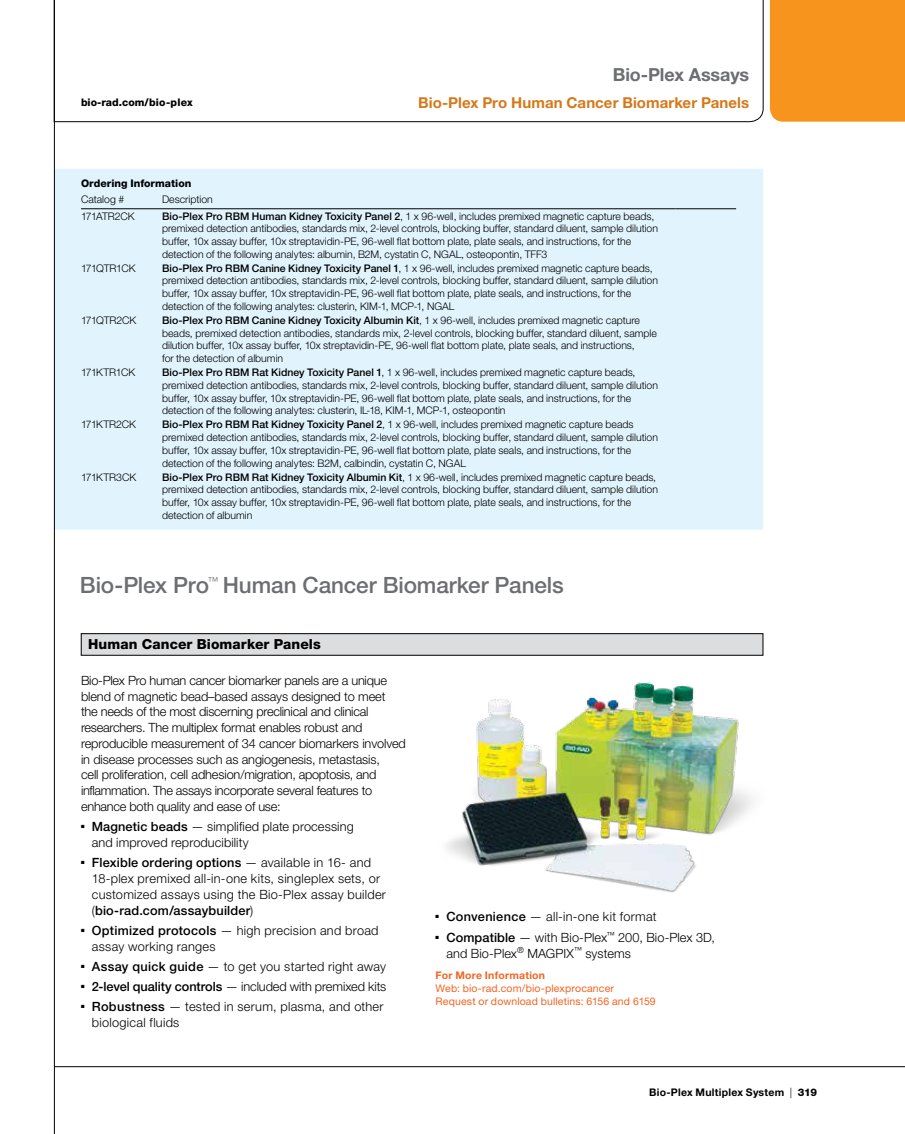
<style>
.page{position:relative;width:905px;height:1134px;background:#fff}
.page>*{position:absolute;margin:0;border:0;box-sizing:border-box;transform-origin:0 0}
.t1{font:500 22.5px "Helvetica Neue LT Std";letter-spacing:-.005em;color:#6d6e71}
.t2{font:700 18px "Helvetica Neue LT Std";letter-spacing:-.005em;color:#6d6e71}
.t3{font:700 15px "Helvetica Neue LT Std";letter-spacing:.005em;color:#d5791a}
.t4{font:800 13.8px "Helvetica Neue LT Std";letter-spacing:.01em;color:#000}
.t5{font:300 12.75px/15.8px "Helvetica Neue LT Std";letter-spacing:-.01em;color:#000}
.t6{font:300 12.75px/15.8px "Helvetica Neue LT Std";letter-spacing:.02em;color:#000}
.t7{font:300 12.75px/15.8px "Helvetica Neue LT Std";letter-spacing:.025em;color:#000}
.t8{font:300 12.75px/15.8px "Helvetica Neue LT Std";letter-spacing:.01em;color:#000}
.t9{font:300 10.5px/12.8px "Helvetica Neue LT Std";color:#000}
.t10{font:10.5px/12.8px "Helvetica Neue LT Std";letter-spacing:.01em;color:#f26522}
.t11{font:800 10.5px "Helvetica Neue LT Std";color:#000}
.t12{font:700 10.5px "Helvetica Neue LT Std";letter-spacing:.025em;color:#000}
.t13{font:300 10.5px "Helvetica Neue LT Std";letter-spacing:-.05em;color:#000}
.t14{font:700 10.5px "Helvetica Neue LT Std";letter-spacing:.02em;color:#f26522}
.t15{font:300 10.5px "Helvetica Neue LT Std";letter-spacing:-.04em;color:#000}
.t16{font:300 10.5px "Helvetica Neue LT Std";letter-spacing:-.025em;color:#000}
.s1{font-weight:500}
.s2{font-weight:300}
.s3{font-weight:800}
</style>
<div class="page">
<div style="left:55px;top:169px;width:708px;height:361px;background:#e1f4fd"></div>
<hr style="left:81px;top:209px;width:81px;height:1px;background:#000">
<hr style="left:162px;top:209px;width:513px;height:1px;background:#000">
<hr style="left:675px;top:209px;width:61px;height:1px;background:#000">
<hr style="left:54px;top:1066px;width:850px;height:1px;background:#000">
<div style="left:770px;top:0;width:134px;height:122px;background:#f7941e"></div>
<svg style="left:55px;top:0;width:708px;height:122px"></svg>
<hr style="left:54px;top:0;width:1px;height:1134px;background:#000">
<img style="left:447px;top:682px;width:306px;height:210px">
<div style="left:81px;top:634px;width:682px;height:21px;background:#dcddde"></div>
<div style="left:81px;top:633px;width:682px;height:22px;border:1px solid #000"></div>
<h2 class="t2" style="left:612px;top:63px;width:138px">Bio-Plex Assays</h2>
<p class="t11" style="left:81px;top:96px;width:113px">bio-rad.com/bio-plex</p>
<h3 class="t3" style="left:418px;top:93px;width:332px">Bio-Plex Pro Human Cancer Biomarker Panels</h3>
<p class="t11" style="left:81px;top:177px;width:112px">Ordering Information</p>
<p class="t9" style="left:81px;top:193px;width:45px">Catalog #</p>
<p class="t9" style="left:162px;top:193px;width:52px">Description</p>
<p class="t15" style="left:81px;top:209px;width:55px">171ATR2CK</p>
<p class="t9" style="left:162px;top:209px;width:497px"><span class="s1">Bio-Plex Pro RBM Human Kidney Toxicity Panel 2</span>, 1 x 96-well, includes premixed magnetic capture beads, premixed detection antibodies, standards mix, 2-level controls, blocking buffer, standard diluent, sample dilution buffer, 10x assay buffer, 10x streptavidin-PE, 96-well flat bottom plate, plate seals, and instructions, for the detection of the following analytes: albumin, B2M, cystatin C, NGAL, osteopontin, TFF3</p>
<p class="t13" style="left:81px;top:262px;width:56px">171QTR1CK</p>
<p class="t9" style="left:162px;top:261px;width:497px"><span class="s1">Bio-Plex Pro RBM Canine Kidney Toxicity Panel 1</span>, 1 x 96-well, includes premixed magnetic capture beads, premixed detection antibodies, standards mix, 2-level controls, blocking buffer, standard diluent, sample dilution buffer, 10x assay buffer, 10x streptavidin-PE, 96-well flat bottom plate, plate seals, and instructions, for the detection of the following analytes: clusterin, KIM-1, MCP-1, NGAL</p>
<p class="t16" style="left:81px;top:314px;width:57px">171QTR2CK</p>
<p class="t9" style="left:162px;top:314px;width:496px"><span class="s1">Bio-Plex Pro RBM Canine Kidney Toxicity Albumin Kit</span>, 1 x 96-well, includes premixed magnetic capture beads, premixed detection antibodies, standards mix, 2-level controls, blocking buffer, standard diluent, sample dilution buffer, 10x assay buffer, 10x streptavidin-PE, 96-well flat bottom plate, plate seals, and instructions,<br>for the detection of albumin</p>
<p class="t13" style="left:81px;top:366px;width:56px">171KTR1CK</p>
<p class="t9" style="left:162px;top:366px;width:497px"><span class="s1">Bio-Plex Pro RBM Rat Kidney Toxicity Panel 1</span>, 1 x 96-well, includes premixed magnetic capture beads, premixed detection antibodies, standards mix, 2-level controls, blocking buffer, standard diluent, sample dilution buffer, 10x assay buffer, 10x streptavidin-PE, 96-well flat bottom plate, plate seals, and instructions, for the detection of the following analytes: clusterin, IL-18, KIM-1, MCP-1, osteopontin</p>
<p class="t9" style="left:81px;top:418px;width:57px">171KTR2CK</p>
<p class="t9" style="left:162px;top:418px;width:497px"><span class="s1">Bio-Plex Pro RBM Rat Kidney Toxicity Panel 2</span>, 1 x 96-well, includes premixed magnetic capture beads premixed detection antibodies, standards mix, 2-level controls, blocking buffer, standard diluent, sample dilution buffer, 10x assay buffer, 10x streptavidin-PE, 96-well flat bottom plate, plate seals, and instructions, for the detection of the following analytes: B2M, calbindin, cystatin C, NGAL</p>
<p class="t9" style="left:81px;top:470px;width:57px">171KTR3CK</p>
<p class="t9" style="left:162px;top:470px;width:497px"><span class="s1">Bio-Plex Pro RBM Rat Kidney Toxicity Albumin Kit</span>, 1 x 96-well, includes premixed magnetic capture beads, premixed detection antibodies, standards mix, 2-level controls, blocking buffer, standard diluent, sample dilution buffer, 10x assay buffer, 10x streptavidin-PE, 96-well flat bottom plate, plate seals, and instructions, for the detection of albumin</p>
<h1 class="t1" style="left:80px;top:572px;width:485px">Bio-Plex Pro<sup>™</sup> Human Cancer Biomarker Panels</h1>
<h3 class="t4" style="left:88px;top:636px;width:234px">Human Cancer Biomarker Panels</h3>
<p class="t5" style="left:81px;top:672px;width:326px">Bio-Plex Pro human cancer biomarker panels are a unique blend of magnetic bead–based assays designed to meet<br>the needs of the most discerning preclinical and clinical researchers. The multiplex format enables robust and reproducible measurement of 34 cancer biomarkers involved in disease processes such as angiogenesis, metastasis,<br>cell proliferation, cell adhesion/migration, apoptosis, and inflammation. The assays incorporate several features to enhance both quality and ease of use:</p>
<p class="t8" style="left:92px;top:819px;width:263px;text-indent:-11px">■ <span class="s1">Magnetic beads</span> — simplified plate processing and improved reproducibility</p>
<p class="t6" style="left:92px;top:855px;width:295px;text-indent:-11px">■ <span class="s1">Flexible ordering options</span> — available in 16- and 18-plex premixed all-in-one kits, singleplex sets, or customized assays using the Bio-Plex assay builder (<span class="s1">bio-rad.com/assaybuilder</span>)</p>
<p class="t6" style="left:92px;top:922px;width:288px;text-indent:-11px">■ <span class="s1">Optimized protocols</span> — high precision and broad assay working ranges</p>
<p class="t6" style="left:81px;top:958px;width:306px">■ <span class="s1">Assay quick guide</span> — to get you started right away</p>
<p class="t5" style="left:81px;top:978px;width:307px">■ <span class="s1">2-level quality controls</span> — included with premixed kits</p>
<p class="t7" style="left:92px;top:999px;width:293px;text-indent:-11px">■ <span class="s1">Robustness</span> — tested in serum, plasma, and other biological fluids</p>
<p class="t7" style="left:435px;top:909px;width:222px">■ <span class="s1">Convenience</span> — all-in-one kit format</p>
<p class="t5" style="left:446px;top:929px;width:270px;text-indent:-11px">■ <span class="s1">Compatible</span> — with Bio-Plex<sup>™</sup> 200, Bio-Plex 3D, and Bio-Plex<sup>®</sup> MAGPIX<sup>™</sup> systems</p>
<p class="t14" style="left:435px;top:969px;width:111px">For More Information</p>
<p class="t10" style="left:435px;top:982px;width:222px">Web: bio-rad.com/bio-plexprocancer<br>Request or download bulletins: 6156 and 6159</p>
<p class="t12" style="left:649px;top:1086px;width:169px">Bio-Plex Multiplex System <span class="s2">|</span> <span class="s3">319</span></p>
</div>
